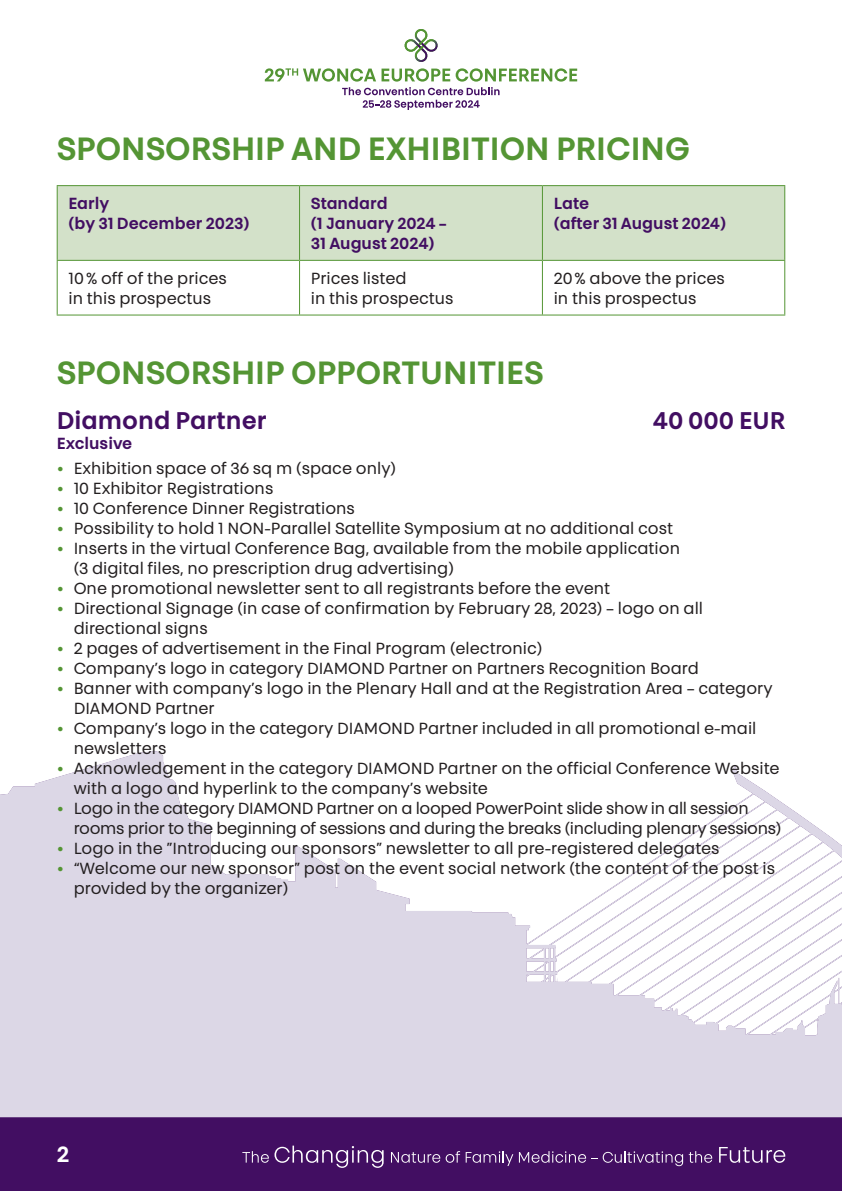
<style>
.page{position:relative;width:842px;height:1191px;background:#fff}
.page>*{position:absolute;margin:0;border:0;box-sizing:border-box;transform-origin:0 0}
.t1{font:600 32px "Touche";color:#549534}
.t2{font:600 24px "Touche";color:#420e62}
.t3{font:600 22px "Touche";color:#fff}
.t4{font:16px/20px "Touche";color:#231f20}
.t5{font:16px/20px "Touche";letter-spacing:-.02em;color:#231f20}
.t6{font:600 16px/20px "Touche";color:#420e62}
.s1{font-weight:600;color:#549534}
</style>
<div class="page">
<div style="left:0;top:1117px;width:842px;height:74px;background:#420e62"></div>
<svg style="left:242px;top:1145px;width:142px;height:22px;background:#61357b"></svg>
<svg style="left:391px;top:1152px;width:49px;height:10px"></svg>
<svg style="left:446px;top:1151px;width:14px;height:11px"></svg>
<svg style="left:466px;top:1151px;width:47px;height:15px"></svg>
<svg style="left:519px;top:1151px;width:78px;height:11px"></svg>
<svg style="left:603px;top:1151px;width:80px;height:15px"></svg>
<svg style="left:689px;top:1151px;width:23px;height:11px"></svg>
<svg style="left:719px;top:1147px;width:66px;height:15px"></svg>
<svg style="left:0;top:751px;width:842px;height:366px;fill:#dcd7e6"></svg>
<svg style="left:265px;top:29px;width:312px;height:81px"></svg>
<div style="left:58px;top:186px;width:726px;height:74px;background:#d3e1c9"></div>
<hr style="left:57px;top:185px;width:243px;height:1px;background:#549534">
<hr style="left:57px;top:186px;width:1px;height:74px;background:#549534">
<hr style="left:300px;top:185px;width:242px;height:1px;background:#549534">
<hr style="left:299px;top:186px;width:1px;height:74px;background:#549534">
<hr style="left:542px;top:185px;width:243px;height:1px;background:#549534">
<hr style="left:542px;top:186px;width:1px;height:74px;background:#549534">
<hr style="left:784px;top:186px;width:1px;height:74px;background:#549534">
<hr style="left:57px;top:260px;width:243px;height:1px;background:#549534">
<hr style="left:57px;top:261px;width:1px;height:53px;background:#549534">
<hr style="left:300px;top:260px;width:242px;height:1px;background:#549534">
<hr style="left:299px;top:261px;width:1px;height:53px;background:#549534">
<hr style="left:542px;top:260px;width:243px;height:1px;background:#549534">
<hr style="left:542px;top:261px;width:1px;height:53px;background:#549534">
<hr style="left:784px;top:261px;width:1px;height:53px;background:#549534">
<hr style="left:57px;top:314px;width:728px;height:1px;background:#549534">
<h1 class="t1" style="left:57px;top:133px;width:635px">SPONSORSHIP AND EXHIBITION PRICING</h1>
<p class="t6" style="left:69px;top:194px;width:182px">Early<br>(by 31 December 2023)</p>
<p class="t6" style="left:311px;top:194px;width:137px">Standard<br>(1 January 2024 –<br>31 August 2024)</p>
<p class="t6" style="left:554px;top:194px;width:174px">Late<br>(after 31 August 2024)</p>
<p class="t4" style="left:69px;top:269px;width:160px">10 % off of the prices in this prospectus</p>
<p class="t4" style="left:311px;top:269px;width:144px">Prices listed<br>in this prospectus</p>
<p class="t4" style="left:554px;top:269px;width:173px">20 % above the prices in this prospectus</p>
<h1 class="t1" style="left:57px;top:357px;width:488px">SPONSORSHIP OPPORTUNITIES</h1>
<h2 class="t2" style="left:57px;top:408px;width:212px">Diamond Partner</h2>
<h2 class="t2" style="left:653px;top:408px;width:134px">40 000 EUR</h2>
<p class="t6" style="left:57px;top:434px;width:77px">Exclusive</p>
<p class="t4" style="left:57px;top:459px;width:341px"><span class="s1">•</span> Exhibition space of 36 sq m (space only)</p>
<p class="t4" style="left:57px;top:479px;width:218px"><span class="s1">•</span> 10 Exhibitor Registrations</p>
<p class="t4" style="left:57px;top:499px;width:300px"><span class="s1">•</span> 10 Conference Dinner Registrations</p>
<p class="t4" style="left:57px;top:519px;width:618px"><span class="s1">•</span> Possibility to hold 1 NON-Parallel Satellite Symposium at no additional cost</p>
<p class="t4" style="left:74px;top:539px;width:608px;text-indent:-17px"><span class="s1">•</span> Inserts in the virtual Conference Bag, available from the mobile application (3 digital files, no prescription drug advertising)</p>
<p class="t4" style="left:57px;top:579px;width:555px"><span class="s1">•</span> One promotional newsletter sent to all registrants before the event</p>
<p class="t4" style="left:74px;top:599px;width:631px;text-indent:-17px"><span class="s1">•</span> Directional Signage (in case of confirmation by February 28, 2023) – logo on all directional signs</p>
<p class="t4" style="left:57px;top:639px;width:487px"><span class="s1">•</span> 2 pages of advertisement in the Final Program (electronic)</p>
<p class="t4" style="left:57px;top:659px;width:644px"><span class="s1">•</span> Company’s logo in category DIAMOND Partner on Partners Recognition Board</p>
<p class="t4" style="left:74px;top:679px;width:700px;text-indent:-17px"><span class="s1">•</span> Banner with company’s logo in the Plenary Hall and at the Registration Area – category<br>DIAMOND Partner</p>
<p class="t4" style="left:74px;top:719px;width:684px;text-indent:-17px"><span class="s1">•</span> Company’s logo in the category DIAMOND Partner included in all promotional e-mail newsletters</p>
<p class="t4" style="left:74px;top:759px;width:707px;text-indent:-17px"><span class="s1">•</span> Acknowledgement in the category DIAMOND Partner on the official Conference Website with a logo and hyperlink to the company’s website</p>
<p class="t5" style="left:74px;top:799px;width:709px;text-indent:-17px"><span class="s1">•</span> Logo in the category DIAMOND Partner on a looped PowerPoint slide show in all session rooms prior to the beginning of sessions and during the breaks (including plenary sessions)</p>
<p class="t4" style="left:57px;top:839px;width:664px"><span class="s1">•</span> Logo in the ”Introducing our sponsors” newsletter to all pre-registered delegates</p>
<p class="t4" style="left:74px;top:859px;width:703px;text-indent:-17px"><span class="s1">•</span> “Welcome our new sponsor” post on the event social network (the content of the post is provided by the organizer)</p>
<h3 class="t3" style="left:57px;top:1143px;width:14px">2</h3>
</div>
